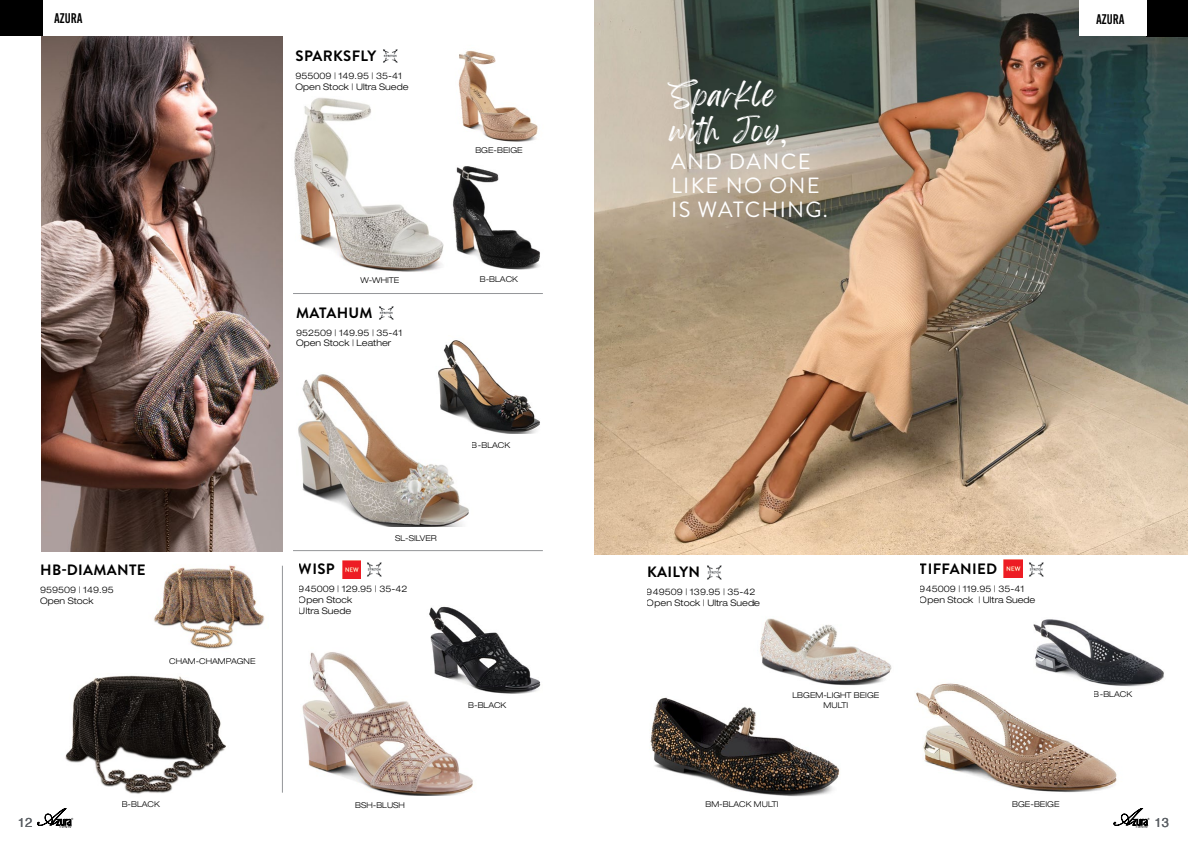
<style>
.page{position:relative;width:1188px;height:846px;background:#fff}
.page>*{position:absolute;margin:0;border:0;box-sizing:border-box;transform-origin:0 0}
.t1{font:27px/35px "Feeling Passionate";letter-spacing:.04em;color:#fff}
.t2{font:22px/24px "Brandon Grotesque";letter-spacing:.06em;color:#fff}
.t3{font:700 15px "Brandon Grotesque";letter-spacing:.02em;color:#000}
.t4{font:14px "Bebas Kai";color:#000}
.t5{font:13px "Helvetica";color:#5d6166}
.t6{font:300 expanded 9px/10.8px "Helvetica Neue LT Pro";color:#000}
.t7{font:300 expanded 8px/10.8px "Helvetica Neue LT Pro";color:#000;text-align:center}
.s1{font-family:"Brandon Grotesque";font-weight:700;font-size:22px}
</style>
<div class="page">
<hr style="left:282px;top:566px;width:1px;height:227px;background:#939598">
<hr style="left:293px;top:293px;width:250px;height:1px;background:#939598">
<hr style="left:293px;top:550px;width:250px;height:1px;background:#939598">
<svg style="left:37px;top:808px;width:36px;height:20px"></svg>
<img style="left:1026px;top:554px;width:146px;height:133px">
<img style="left:594px;top:0;width:594px;height:554px">
<div style="left:1147px;top:0;width:41px;height:37px;background:#000"></div>
<div style="left:0;top:0;width:42px;height:36px;background:#000"></div>
<div style="left:1080px;top:0;width:67px;height:36px;background:#fff"></div>
<img style="left:916px;top:639px;width:211px;height:154px">
<img style="left:1004px;top:559px;width:18px;height:18px">
<img style="left:429px;top:606px;width:112px;height:88px">
<img style="left:302px;top:641px;width:180px;height:154px">
<img style="left:343px;top:560px;width:18px;height:18px">
<img style="left:438px;top:340px;width:102px;height:94px">
<img style="left:298px;top:373px;width:181px;height:154px">
<img style="left:294px;top:97px;width:150px;height:175px">
<img style="left:452px;top:166px;width:88px;height:104px">
<img style="left:458px;top:51px;width:80px;height:91px">
<img style="left:650px;top:697px;width:190px;height:100px">
<img style="left:760px;top:618px;width:132px;height:68px">
<img style="left:707px;top:565px;width:15px;height:15px">
<img style="left:383px;top:49px;width:15px;height:14px">
<img style="left:379px;top:306px;width:15px;height:14px">
<img style="left:367px;top:562px;width:15px;height:15px">
<img style="left:1027px;top:561px;width:17px;height:17px">
<img style="left:148px;top:551px;width:120px;height:75px">
<img style="left:65px;top:617px;width:171px;height:177px">
<img style="left:42px;top:37px;width:241px;height:514px">
<svg style="left:1113px;top:808px;width:37px;height:20px"></svg>
<h3 class="t4" style="left:54px;top:11px;width:30px">AZURA</h3>
<h3 class="t4" style="left:1096px;top:11px;width:30px">AZURA</h3>
<h3 class="t4" style="left:1102px;top:11px;width:30px">AZURA</h3>
<h3 class="t3" style="left:296px;top:45px;width:82px">SPARKSFLY</h3>
<p class="t6" style="left:295px;top:70px;width:115px">955009 | 149.95 | 35-41<br>Open Stock | Ultra Suede</p>
<p class="t7" style="left:361px;top:275px;width:40px">W-WHITE</p>
<h3 class="t3" style="left:296px;top:302px;width:78px">MATAHUM</h3>
<p class="t6" style="left:296px;top:327px;width:108px">952509 | 149.95 | 35-41<br>Open Stock | Leather</p>
<p class="t7" style="left:475px;top:145px;width:49px">BGE-BEIGE</p>
<p class="t7" style="left:480px;top:274px;width:40px">B-BLACK</p>
<h1 class="t1" style="left:671px;top:78px;width:117px">Sparkle with Joy<span class="s1">,</span></h1>
<h2 class="t2" style="left:671px;top:150px;width:158px">AND DANCE<br>LIKE NO ONE<br>IS WATCHING.</h2>
<h3 class="t3" style="left:40px;top:559px;width:107px">HB-DIAMANTE</h3>
<p class="t6" style="left:40px;top:584px;width:75px">959509 | 149.95<br>Open Stock</p>
<p class="t7" style="left:169px;top:656px;width:88px">CHAM-CHAMPAGNE</p>
<h3 class="t5" style="left:18px;top:812px;width:16px">12</h3>
<p class="t7" style="left:122px;top:799px;width:40px">B-BLACK</p>
<p class="t7" style="left:395px;top:532px;width:43px">SL-SILVER</p>
<h3 class="t3" style="left:299px;top:559px;width:38px">WISP</h3>
<p class="t6" style="left:299px;top:584px;width:110px">945009 | 129.95 | 35-42<br>Open Stock<br>Ultra Suede</p>
<p class="t7" style="left:472px;top:439px;width:40px">B-BLACK</p>
<p class="t7" style="left:468px;top:699px;width:40px">B-BLACK</p>
<p class="t7" style="left:355px;top:800px;width:51px">BSH-BLUSH</p>
<h3 class="t3" style="left:647px;top:562px;width:55px">KAILYN</h3>
<p class="t6" style="left:647px;top:587px;width:115px">949509 | 139.95 | 35-42<br>Open Stock | Ultra Suede</p>
<p class="t7" style="left:793px;top:689px;width:88px">LBGEM-LIGHT BEIGE<br>MULTI</p>
<p class="t7" style="left:705px;top:799px;width:75px">BM-BLACK MULTI</p>
<h3 class="t3" style="left:920px;top:558px;width:79px">TIFFANIED</h3>
<p class="t6" style="left:920px;top:583px;width:117px">945009 | 119.95 | 35-41<br>Open Stock | Ultra Suede</p>
<p class="t7" style="left:1094px;top:689px;width:40px">B-BLACK</p>
<p class="t7" style="left:1012px;top:799px;width:49px">BGE-BEIGE</p>
<h3 class="t5" style="left:1155px;top:812px;width:16px">13</h3>
</div>
